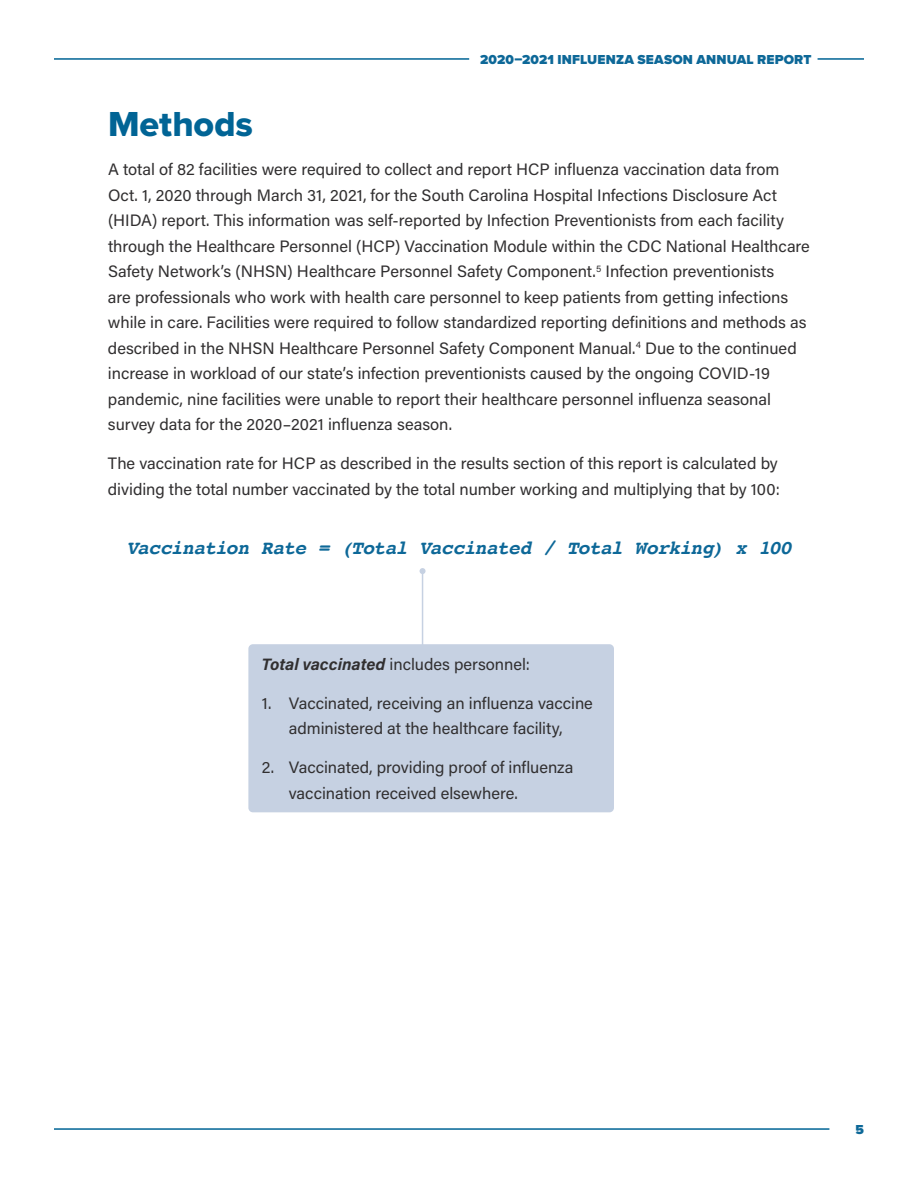
<style>
.page{position:relative;width:918px;height:1188px;background:#fff}
.page>*{position:absolute;margin:0;border:0;box-sizing:border-box;transform-origin:0 0}
.t1{font:36px "Proxima Nova Extrabld";color:#016495}
.t2{font:italic 700 19.5px "Courier";letter-spacing:-.03em;color:#0d6898}
.t3{font:16.5px/25.5px "Acumin Pro";color:#312f30}
.t4{font:900 13.5px "Proxima Nova";letter-spacing:.01em;color:#0d6898}
.s1{font-weight:700;font-style:italic}
</style>
<div class="page">
<hr style="left:818px;top:58px;width:46px;height:2px;background:#016495">
<hr style="left:54px;top:58px;width:415px;height:2px;background:#016495">
<hr style="left:54px;top:1128px;width:775px;height:2px;background:#016495">
<div style="left:248px;top:644px;width:366px;height:168px;background:#c6d1e2;border-radius:4px"></div>
<hr style="left:422px;top:571px;width:1px;height:79px;background:#c6d1e2">
<svg style="left:420px;top:568px;width:6px;height:6px"></svg>
<p class="t4" style="left:480px;top:50px;width:333px">2020–2021 INFLUENZA SEASON ANNUAL REPORT</p>
<h1 class="t1" style="left:108px;top:98px;width:146px">Methods</h1>
<p class="t3" style="left:108px;top:156px;width:703px">A total of 82 facilities were required to collect and report HCP influenza vaccination data from Oct. 1, 2020 through March 31, 2021, for the South Carolina Hospital Infections Disclosure Act (HIDA) report. This information was self-reported by Infection Preventionists from each facility through the Healthcare Personnel (HCP) Vaccination Module within the CDC National Healthcare Safety Network’s (NHSN) Healthcare Personnel Safety Component.<sup>5</sup> Infection preventionists<br>are professionals who work with health care personnel to keep patients from getting infections while in care. Facilities were required to follow standardized reporting definitions and methods as described in the NHSN Healthcare Personnel Safety Component Manual.<sup>4</sup> Due to the continued increase in workload of our state’s infection preventionists caused by the ongoing COVID-19 pandemic, nine facilities were unable to report their healthcare personnel influenza seasonal survey data for the 2020–2021 influenza season.</p>
<p class="t3" style="left:108px;top:450px;width:673px">The vaccination rate for HCP as described in the results section of this report is calculated by dividing the total number vaccinated by the total number working and multiplying that by 100:</p>
<p class="t2" style="left:126px;top:532px;width:667px">Vaccination Rate = (Total Vaccinated / Total Working) x 100</p>
<p class="t3" style="left:262px;top:651px;width:270px"><span class="s1">Total vaccinated</span> includes personnel:</p>
<p class="t3" style="left:262px;top:690px;width:333px;text-align:center">1. Vaccinated, receiving an influenza vaccine administered at the healthcare facility,</p>
<p class="t3" style="left:289px;top:754px;width:286px;text-indent:-27px">2. Vaccinated, providing proof of influenza vaccination received elsewhere.</p>
<p class="t4" style="left:856px;top:1120px;width:10px">5</p>
</div>
